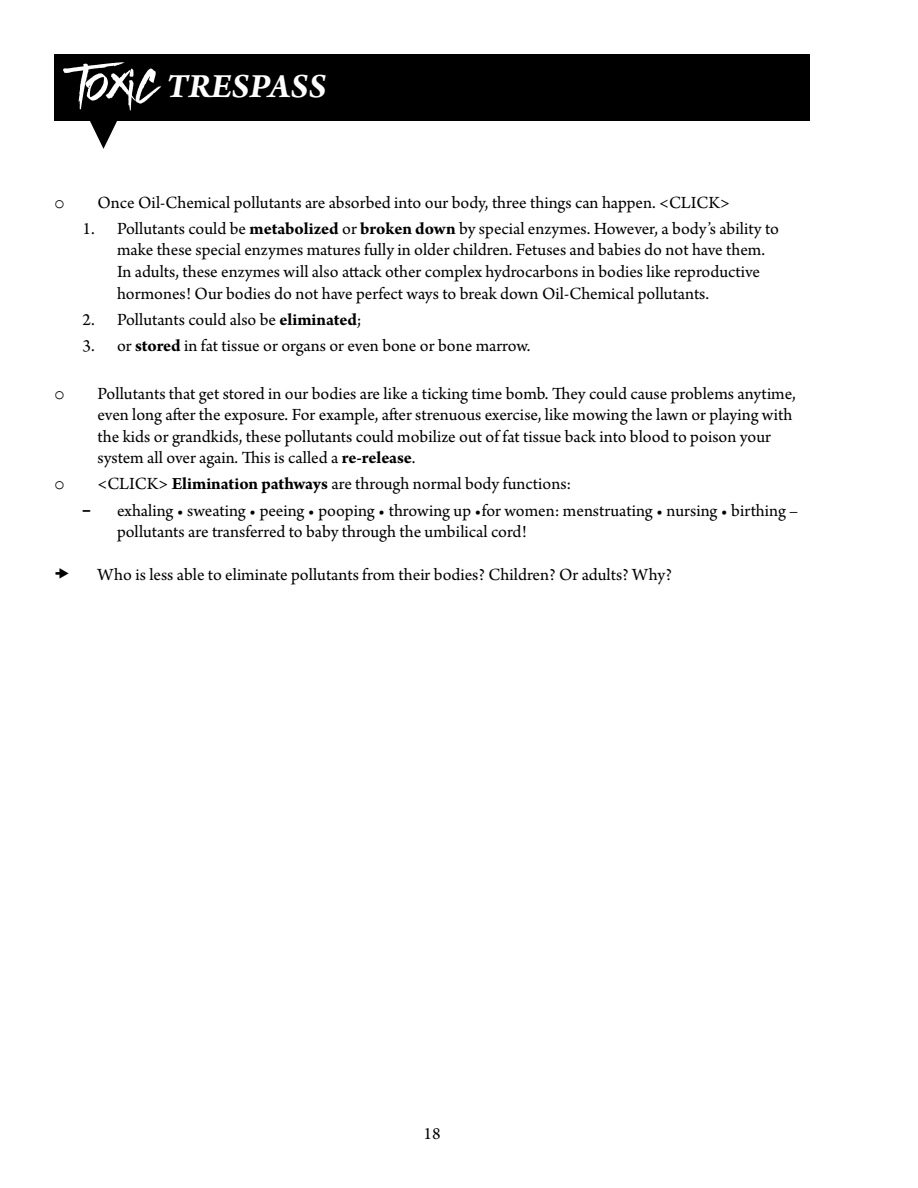
<style>
.page{position:relative;width:918px;height:1188px;background:#fff}
.page>*{position:absolute;margin:0;border:0;box-sizing:border-box;transform-origin:0 0}
.t1{font:italic 700 36px "Arno Pro";color:#fff}
.t2{font:18px/21.6px "Arno Pro";color:#000}
.t3{font:18px "Courier New";color:#000}
.s1{font-family:"Sickamore";font-weight:400;font-style:normal;font-size:54px}
.s2{font-weight:700}
.s3{font-family:"Courier New";font-weight:700}
</style>
<div class="page">
<div style="left:54px;top:54px;width:756px;height:67px;background:#000"></div>
<svg style="left:90px;top:121px;width:27px;height:28px"></svg>
<h1 class="t1" style="left:76px;top:65px;width:251px"><span class="s1">Toxic</span> TRESPASS</h1>
<p class="t3" style="left:54px;top:191px;width:12px">o</p>
<p class="t2" style="left:98px;top:192px;width:634px">Once Oil-Chemical pollutants are absorbed into our body, three things can happen. &lt;CLICK&gt;</p>
<p class="t2" style="left:117px;top:219px;width:664px;text-indent:-35px">1. Pollutants could be <span class="s2">metabolized</span> or <span class="s2">broken down</span> by special enzymes. However, a body’s ability to make these special enzymes matures fully in older children. Fetuses and babies do not have them.<br>In adults, these enzymes will also attack other complex hydrocarbons in bodies like reproductive hormones! Our bodies do not have perfect ways to break down Oil-Chemical pollutants.</p>
<p class="t2" style="left:83px;top:309px;width:281px">2. Pollutants could also be <span class="s2">eliminated</span>;</p>
<p class="t2" style="left:83px;top:336px;width:450px">3. or <span class="s2">stored</span> in fat tissue or organs or even bone or bone marrow.</p>
<p class="t3" style="left:54px;top:382px;width:12px">o</p>
<p class="t2" style="left:98px;top:383px;width:700px">Pollutants that get stored in our bodies are like a ticking time bomb. They could cause problems anytime, even long after the exposure. For example, after strenuous exercise, like mowing the lawn or playing with the kids or grandkids, these pollutants could mobilize out of fat tissue back into blood to poison your system all over again. This is called a <span class="s2">re-release</span>.</p>
<p class="t3" style="left:54px;top:473px;width:12px">o</p>
<p class="t2" style="left:98px;top:474px;width:475px">&lt;CLICK&gt; <span class="s2">Elimination pathways</span> are through normal body functions:</p>
<p class="t2" style="left:117px;top:500px;width:683px;text-indent:-36px"><span class="s3">-</span> exhaling • sweating • peeing • pooping • throwing up •for women: menstruating • nursing • birthing – pollutants are transferred to baby through the umbilical cord!</p>
<p class="t2" style="left:98px;top:565px;width:576px">Who is less able to eliminate pollutants from their bodies? Children? Or adults? Why?</p>
<p class="t2" style="left:423px;top:1123px;width:19px">18</p>
</div>
